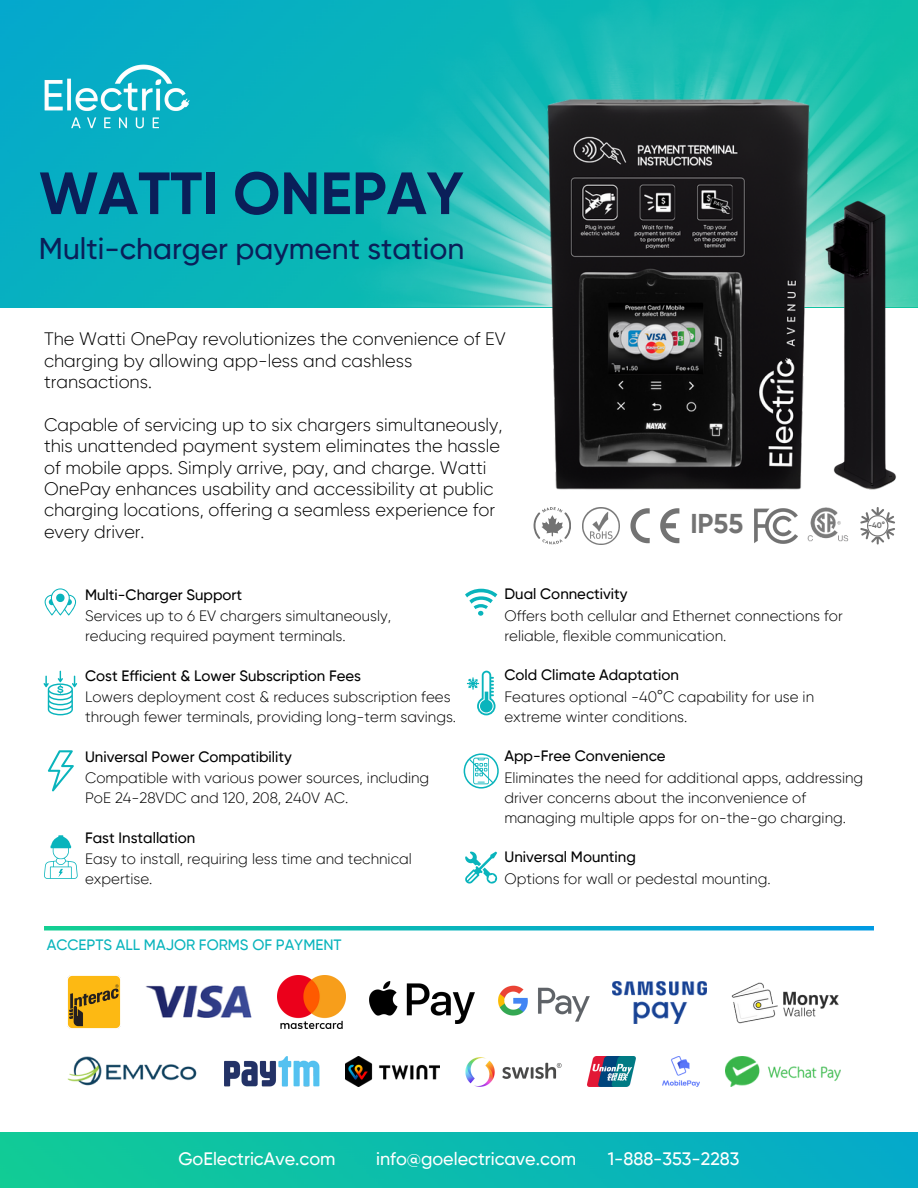
<style>
.page{position:relative;width:918px;height:1188px;background:#fff}
.page>*{position:absolute;margin:0;border:0;box-sizing:border-box;transform-origin:0 0}
.t1{font:700 59.55px "Gilroy";color:#0a1f59}
.t2{font:500 30px "Gilroy";color:#0a1f59}
.t3{font:700 27.15px "Gilroy";color:#737373}
.t4{font:300 18px/21.3px "Gilroy";color:#000}
.t5{font:500 18px "Gilroy";color:#fff}
.t6{font:300 15px/20.9px "Gilroy";color:#000}
.t7{font:500 15px "Gilroy";color:#09b4bc}
.t8{font:700 8.1px "Gilroy";color:#737373}
.s1{font-weight:500}
</style>
<div class="page">
<img style="left:0;top:1132px;width:918px;height:56px">
<img style="left:0;top:0;width:316px;height:307px">
<img style="left:316px;top:0;width:602px;height:307px">
<img style="left:67px;top:976px;width:53px;height:53px">
<img style="left:145px;top:985px;width:107px;height:33px">
<img style="left:369px;top:981px;width:105px;height:43px">
<img style="left:498px;top:985px;width:91px;height:37px">
<img style="left:612px;top:981px;width:95px;height:43px">
<img style="left:662px;top:1057px;width:37px;height:30px">
<img style="left:731px;top:982px;width:108px;height:42px">
<img style="left:507px;top:72px;width:341px;height:441px">
<img style="left:738px;top:193px;width:180px;height:307px">
<img style="left:588px;top:1057px;width:48px;height:30px">
<img style="left:725px;top:1057px;width:115px;height:30px">
<img style="left:465px;top:1057px;width:97px;height:30px">
<img style="left:224px;top:1057px;width:96px;height:30px">
<img style="left:346px;top:1057px;width:93px;height:30px">
<img style="left:277px;top:976px;width:69px;height:53px">
<img style="left:67px;top:1057px;width:35px;height:29px">
<img style="left:106px;top:1064px;width:91px;height:17px">
<svg style="left:44px;top:926px;width:830px;height:4px;background:#09b4bb"></svg>
<img style="left:23px;top:4px;width:186px;height:185px">
<img style="left:808px;top:504px;width:41px;height:38px">
<img style="left:754px;top:507px;width:43px;height:37px">
<svg style="left:630px;top:508px;width:20px;height:35px"></svg>
<svg style="left:660px;top:508px;width:19px;height:35px"></svg>
<svg style="left:43px;top:671px;width:34px;height:44px"></svg>
<svg style="left:45px;top:588px;width:31px;height:27px"></svg>
<svg style="left:467px;top:671px;width:29px;height:44px"></svg>
<svg style="left:465px;top:589px;width:32px;height:27px"></svg>
<svg style="left:48px;top:750px;width:26px;height:41px"></svg>
<svg style="left:44px;top:835px;width:34px;height:44px"></svg>
<svg style="left:465px;top:852px;width:32px;height:32px"></svg>
<svg style="left:860px;top:507px;width:35px;height:37px"></svg>
<img style="left:582px;top:507px;width:37px;height:37px">
<svg style="left:534px;top:507px;width:37px;height:37px"></svg>
<svg style="left:464px;top:753px;width:34px;height:35px"></svg>
<h5 class="t1" style="left:39px;top:168px;width:426px">WATTI ONEPAY</h5>
<h6 class="t2" style="left:39px;top:235px;width:427px">Multi-charger payment station</h6>
<p class="t4" style="left:44px;top:330px;width:463px">The Watti OnePay revolutionizes the convenience of EV charging by allowing app-less and cashless transactions.</p>
<p class="t4" style="left:44px;top:415px;width:460px">Capable of servicing up to six chargers simultaneously, this unattended payment system eliminates the hassle of mobile apps. Simply arrive, pay, and charge. Watti OnePay enhances usability and accessibility at public charging locations, offering a seamless experience for every driver.</p>
<h6 class="t3" style="left:690px;top:512px;width:55px">IP55</h6>
<h6 class="t8" style="left:868px;top:522px;width:19px">-40°</h6>
<h6 class="t6" style="left:85px;top:585px;width:308px"><span class="s1">Multi-Charger Support<br></span>Services up to 6 EV chargers simultaneously, reducing required payment terminals.</h6>
<p class="t6" style="left:85px;top:666px;width:373px"><span class="s1">Cost Efficient &amp; Lower Subscription Fees<br></span>Lowers deployment cost &amp; reduces subscription fees through fewer terminals, providing long-term savings.</p>
<p class="t6" style="left:85px;top:747px;width:346px"><span class="s1">Universal Power Compatibility<br></span>Compatible with various power sources, including<br>PoE 24-28VDC and 120, 208, 240V AC.</p>
<p class="t6" style="left:85px;top:828px;width:328px"><span class="s1">Fast Installation<br></span>Easy to install, requiring less time and technical expertise.</p>
<p class="t7" style="left:47px;top:939px;width:296px">ACCEPTS ALL MAJOR FORMS OF PAYMENT</p>
<p class="t6" style="left:504px;top:585px;width:340px"><span class="s1">Dual Connectivity<br></span>Offers both cellular and Ethernet connections for reliable, flexible communication.</p>
<p class="t6" style="left:504px;top:666px;width:311px"><span class="s1">Cold Climate Adaptation<br></span>Features optional -40°C capability for use in extreme winter conditions.</p>
<h6 class="t6" style="left:504px;top:747px;width:360px"><span class="s1">App-Free Convenience<br></span>Eliminates the need for additional apps, addressing driver concerns about the inconvenience of managing multiple apps for on-the-go charging.</h6>
<h6 class="t6" style="left:504px;top:848px;width:268px;line-height:21.3px"><span class="s1">Universal Mounting<br></span>Options for wall or pedestal mounting.</h6>
<p class="t5" style="left:178px;top:1151px;width:159px">GoElectricAve.com</p>
<p class="t5" style="left:376px;top:1151px;width:202px">info@goelectricave.com</p>
<p class="t5" style="left:608px;top:1151px;width:133px">1-888-353-2283</p>
</div>
